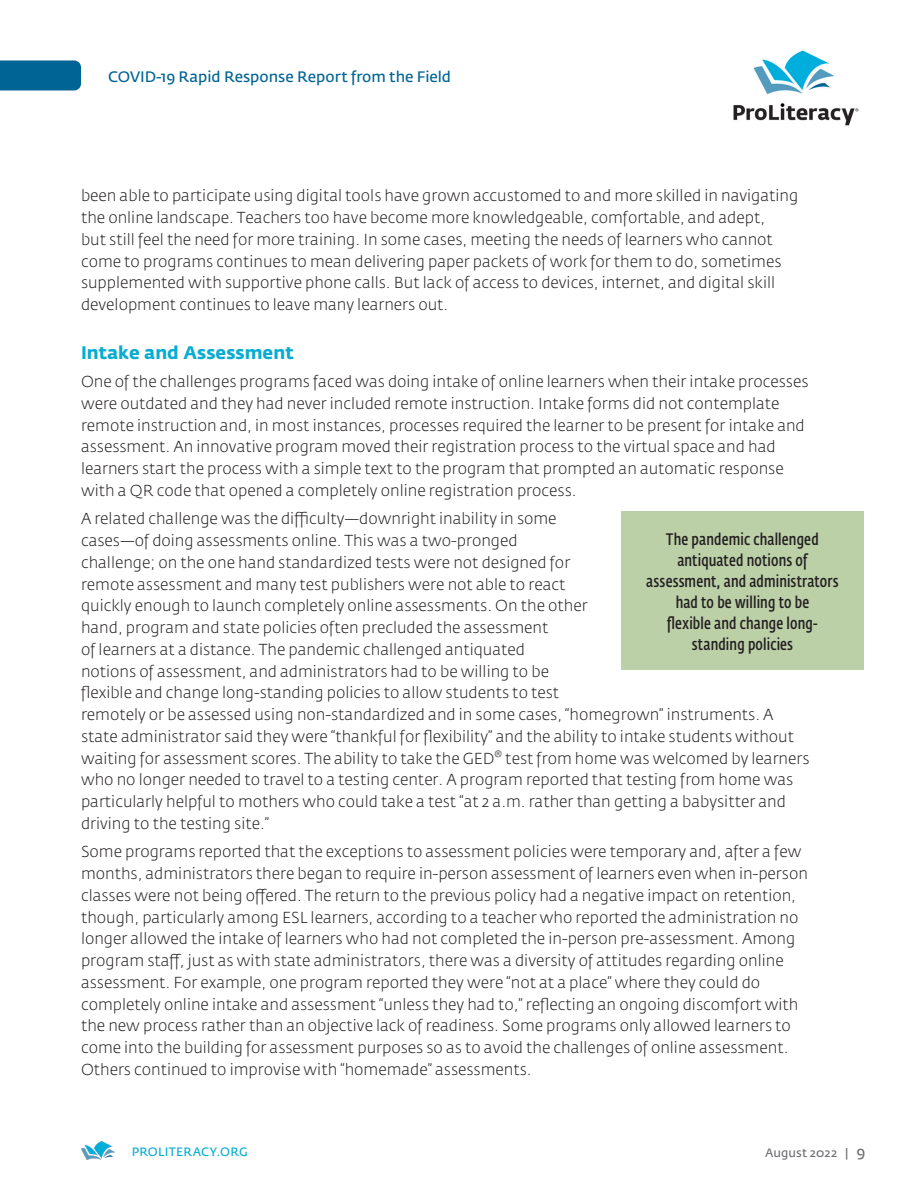
<style>
.page{position:relative;width:918px;height:1188px;background:#fff}
.page>*{position:absolute;margin:0;border:0;box-sizing:border-box;transform-origin:0 0}
.t1{font:700 18px "Fedra Sans Pro";color:#08acd2}
.callout_box_copy{font:600 16.5px/21px "Fedra Sans Cond Std";letter-spacing:.01em;color:#231f20;text-align:center}
.body{font:300 15.75px/21.8px "Fedra Sans Pro";color:#231f20}
.t2{font:15px "Fedra Sans Pro";color:#006494}
.t3{font:12px "Fedra Sans Pro";letter-spacing:.025em;color:#08acd2}
.t4{font:12px "Fedra Sans Pro";letter-spacing:.01em;color:#717074}
.s1{font-size:15px}
</style>
<div class="page">
<img style="left:81px;top:1141px;width:34px;height:19px">
<div style="left:0;top:60px;width:81px;height:30px;background:#006494"></div>
<img style="left:733px;top:50px;width:126px;height:76px">
<div style="left:621px;top:512px;width:243px;height:158px;background:#bcd0a8"></div>
<p class="t2" style="left:108px;top:68px;width:344px">COVID-19 Rapid Response Report from the Field</p>
<p class="body" style="left:81px;top:185px;width:719px">been able to participate using digital tools have grown accustomed to and more skilled in navigating the online landscape. Teachers too have become more knowledgeable, comfortable, and adept,<br>but still feel the need for more training. In some cases, meeting the needs of learners who cannot come to programs continues to mean delivering paper packets of work for them to do, sometimes supplemented with supportive phone calls. But lack of access to devices, internet, and digital skill development continues to leave many learners out.</p>
<h4 class="t1" style="left:81px;top:341px;width:214px">Intake and Assessment</h4>
<p class="body" style="left:81px;top:371px;width:729px">One of the challenges programs faced was doing intake of online learners when their intake processes were outdated and they had never included remote instruction. Intake forms did not contemplate remote instruction and, in most instances, processes required the learner to be present for intake and assessment. An innovative program moved their registration process to the virtual space and had learners start the process with a simple text to the program that prompted an automatic response with a QR code that opened a completely online registration process.</p>
<p class="body" style="left:81px;top:508px;width:730px">A related challenge was the difficulty—downright inability in some<br>cases—of doing assessments online. This was a two-pronged<br>challenge; on the one hand standardized tests were not designed for<br>remote assessment and many test publishers were not able to react<br>quickly enough to launch completely online assessments. On the other<br>hand, program and state policies often precluded the assessment<br>of learners at a distance. The pandemic challenged antiquated<br>notions of assessment, and administrators had to be willing to be<br>flexible and change long-standing policies to allow students to test<br>remotely or be assessed using non-standardized and in some cases, “homegrown” instruments. A state administrator said they were “thankful for flexibility” and the ability to intake students without waiting for assessment scores. The ability to take the GED<sup>®</sup> test from home was welcomed by learners who no longer needed to travel to a testing center. A program reported that testing from home was particularly helpful to mothers who could take a test “at 2 a.m. rather than getting a babysitter and driving to the testing site.”</p>
<p class="body" style="left:81px;top:841px;width:728px">Some programs reported that the exceptions to assessment policies were temporary and, after a few months, administrators there began to require in-person assessment of learners even when in-person classes were not being offered. The return to the previous policy had a negative impact on retention, though, particularly among ESL learners, according to a teacher who reported the administration no longer allowed the intake of learners who had not completed the in-person pre-assessment. Among program staff, just as with state administrators, there was a diversity of attitudes regarding online assessment. For example, one program reported they were “not at a place” where they could do completely online intake and assessment “unless they had to,” reflecting an ongoing discomfort with the new process rather than an objective lack of readiness. Some programs only allowed learners to come into the building for assessment purposes so as to avoid the challenges of online assessment.<br>Others continued to improvise with “homemade” assessments.</p>
<p class="callout_box_copy" style="left:646px;top:529px;width:194px">The pandemic challenged antiquated notions of assessment, and administrators had to be willing to be<br>flexible and change long&shy;standing policies</p>
<p class="t3" style="left:132px;top:1144px;width:117px">PROLITERACY.ORG</p>
<p class="t4" style="left:765px;top:1145px;width:102px">August 2022 | <span class="s1">9</span></p>
</div>
